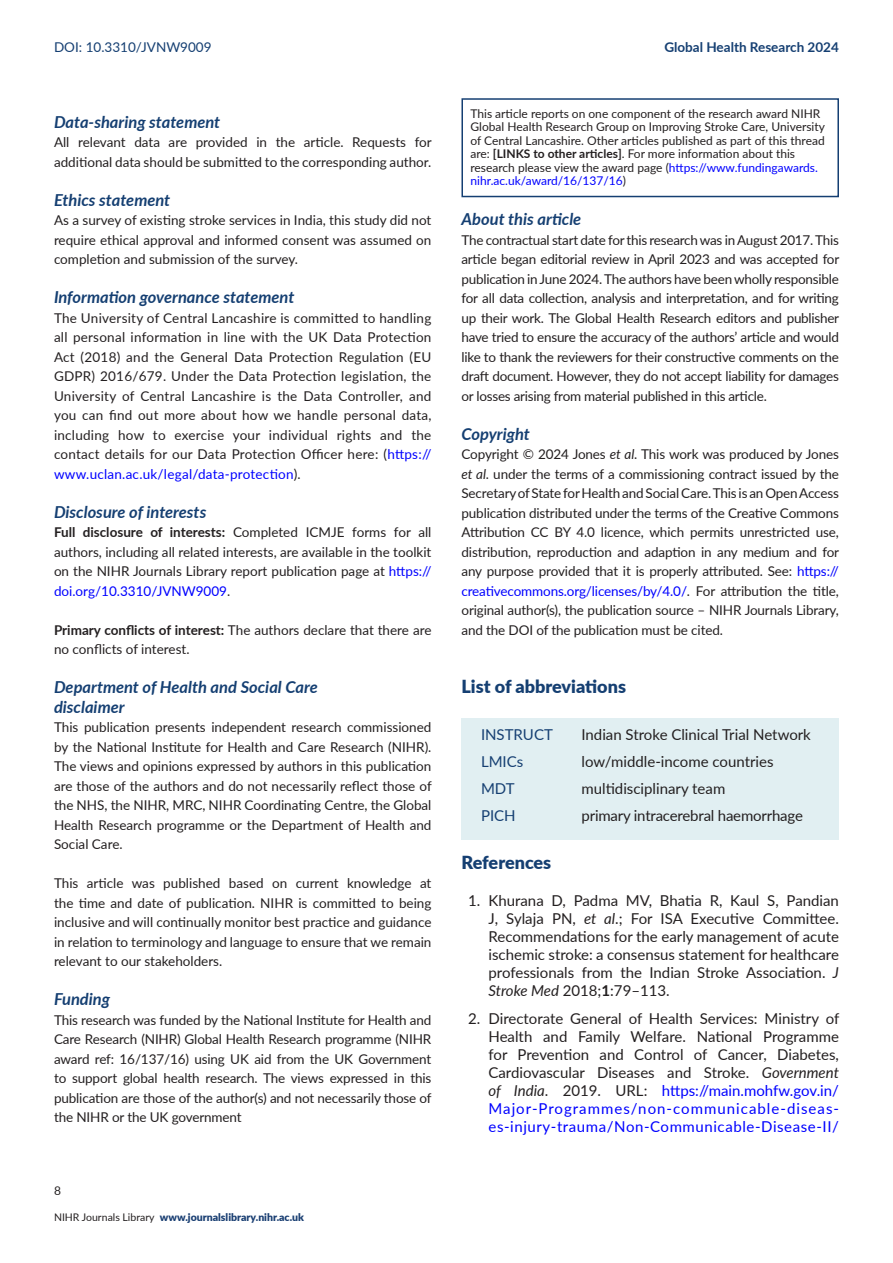
<style>
.page{position:relative;width:893px;height:1263px;background:#fff}
.page>*{position:absolute;margin:0;border:0;box-sizing:border-box;transform-origin:0 0}
.t1{font:900 18px "Lato";color:#153f72}
.t2{font:italic 700 16.5px/19.5px "Lato";color:#153f72}
.t3{font:15px/18px "Lato";color:#231f20;text-align:justify}
.t4{font:15px "Lato";color:#153f72}
.t5{font:13.5px/19.5px "Lato";color:#231f20;text-align:justify}
.t6{font:700 13.5px "Lato";color:#153f72}
.t7{font:13.5px "Lato";color:#153f72}
.t8{font:12px/13.5px "Lato";color:#231f20}
.t9{font:900 10.5px "Lato";color:#193e72}
.s1{color:#00f}
.s2{font-weight:700}
.s3{font-weight:400;color:#231f20}
.s4{font-style:italic}
</style>
<div class="page">
<div style="left:461px;top:98px;width:378px;height:99px;border:2px solid #153f72"></div>
<div style="left:461px;top:718px;width:378px;height:33px;background:#e1eff2"></div>
<div style="left:461px;top:745px;width:378px;height:33px;background:#e1eff2"></div>
<div style="left:461px;top:772px;width:378px;height:33px;background:#e1eff2"></div>
<div style="left:461px;top:799px;width:378px;height:41px;background:#e1eff2"></div>
<p class="t7" style="left:54px;top:37px;width:159px">DOI: 10.3310/JVNW9009</p>
<p class="t6" style="left:664px;top:37px;width:176px">Global Health Research 2024</p>
<p class="t2" style="left:54px;top:111px;width:168px">Data-sharing statement</p>
<p class="t5" style="left:54px;top:132px;width:379px">All relevant data are provided in the article. Requests for additional data should be submitted to the corresponding author.</p>
<p class="t2" style="left:54px;top:189px;width:118px">Ethics statement</p>
<p class="t5" style="left:54px;top:210px;width:379px">As a survey of existing stroke services in India, this study did not require ethical approval and informed consent was assumed on completion and submission of the survey.</p>
<p class="t2" style="left:54px;top:287px;width:242px">Information governance statement</p>
<p class="t5" style="left:54px;top:307px;width:379px">The University of Central Lancashire is committed to handling all personal information in line with the UK Data Protection Act (2018) and the General Data Protection Regulation (EU GDPR) 2016/679. Under the Data Protection legislation, the University of Central Lancashire is the Data Controller, and you can find out more about how we handle personal data, including how to exercise your individual rights and the contact details for our Data Protection Officer here: (<span class="s1">https:// www.uclan.ac.uk/legal/data-protection</span>).</p>
<p class="t2" style="left:54px;top:501px;width:154px">Disclosure of interests</p>
<p class="t5" style="left:54px;top:522px;width:379px"><span class="s2">Full disclosure of interests:</span> Completed ICMJE forms for all authors, including all related interests, are available in the toolkit on the NIHR Journals Library report publication page at <span class="s1">https:// doi.org/10.3310/JVNW9009</span>.</p>
<p class="t5" style="left:54px;top:619px;width:379px"><span class="s2">Primary conflicts of interest:</span> The authors declare that there are no conflicts of interest.</p>
<p class="t2" style="left:54px;top:677px;width:265px">Department of Health and Social Care disclaimer</p>
<p class="t5" style="left:54px;top:717px;width:379px">This publication presents independent research commissioned by the National Institute for Health and Care Research (NIHR).<br>The views and opinions expressed by authors in this publication are those of the authors and do not necessarily reflect those of the NHS, the NIHR, MRC, NIHR Coordinating Centre, the Global Health Research programme or the Department of Health and Social Care.</p>
<p class="t5" style="left:54px;top:873px;width:379px">This article was published based on current knowledge at the time and date of publication. NIHR is committed to being inclusive and will continually monitor best practice and guidance in relation to terminology and language to ensure that we remain relevant to our stakeholders.</p>
<p class="t2" style="left:54px;top:989px;width:58px">Funding</p>
<p class="t5" style="left:54px;top:1009px;width:379px">This research was funded by the National Institute for Health and Care Research (NIHR) Global Health Research programme (NIHR award ref: 16/137/16) using UK aid from the UK Government to support global health research. The views expressed in this publication are those of the author(s) and not necessarily those of the NIHR or the UK government</p>
<p class="t8" style="left:54px;top:1184px;width:8px">8</p>
<p class="t9" style="left:54px;top:1209px;width:252px"><span class="s3">NIHR Journals Library</span> www.journalslibrary.nihr.ac.uk</p>
<p class="t8" style="left:470px;top:106px;width:356px">This article reports on one component of the research award NIHR Global Health Research Group on Improving Stroke Care, University of Central Lancashire. Other articles published as part of this thread are: <span class="s2">[LINKS to other articles]</span>. For more information about this research please view the award page (<span class="s1">https://www.fundingawards. nihr.ac.uk/award/16/137/16</span>)</p>
<p class="t2" style="left:461px;top:209px;width:121px">About this article</p>
<p class="t5" style="left:461px;top:229px;width:379px">The contractual start date for this research was in August 2017. This article began editorial review in April 2023 and was accepted for publication in June 2024. The authors have been wholly responsible for all data collection, analysis and interpretation, and for writing up their work. The Global Health Research editors and publisher have tried to ensure the accuracy of the authors’ article and would like to thank the reviewers for their constructive comments on the draft document. However, they do not accept liability for damages or losses arising from material published in this article.</p>
<p class="t2" style="left:461px;top:423px;width:70px">Copyright</p>
<p class="t5" style="left:461px;top:444px;width:379px">Copyright © 2024 Jones <span class="s4">et al</span>. This work was produced by Jones <span class="s4">et al</span>. under the terms of a commissioning contract issued by the Secretary of State for Health and Social Care. This is an Open Access publication distributed under the terms of the Creative Commons Attribution CC BY 4.0 licence, which permits unrestricted use, distribution, reproduction and adaption in any medium and for any purpose provided that it is properly attributed. See: <span class="s1">https:// creativecommons.org/licenses/by/4.0/</span>. For attribution the title, original author(s), the publication source – NIHR Journals Library, and the DOI of the publication must be cited.</p>
<h1 class="t1" style="left:461px;top:673px;width:166px">List of abbreviations</h1>
<p class="t4" style="left:481px;top:723px;width:73px">INSTRUCT</p>
<p class="t3" style="left:581px;top:724px;width:231px">Indian Stroke Clinical Trial Network</p>
<p class="t4" style="left:481px;top:750px;width:44px">LMICs</p>
<p class="t3" style="left:581px;top:751px;width:194px">low/middle-income countries</p>
<p class="t4" style="left:481px;top:777px;width:35px">MDT</p>
<p class="t3" style="left:581px;top:778px;width:145px">multidisciplinary team</p>
<p class="t4" style="left:481px;top:804px;width:36px">PICH</p>
<p class="t3" style="left:581px;top:805px;width:223px">primary intracerebral haemorrhage</p>
<h1 class="t1" style="left:461px;top:848px;width:91px">References</h1>
<p class="t3" style="left:488px;top:891px;width:352px;text-indent:-20px">1. Khurana D, Padma MV, Bhatia R, Kaul S, Pandian J, Sylaja PN, <span class="s4">et al</span>.; For ISA Executive Committee.<br>Recommendations for the early management of acute ischemic stroke: a consensus statement for healthcare professionals from the Indian Stroke Association. <span class="s4">J Stroke Med</span> 2018;<span class="s2">1</span>:79–113.</p>
<p class="t3" style="left:488px;top:1009px;width:352px;text-indent:-20px">2. Directorate General of Health Services: Ministry of Health and Family Welfare. National Programme for Prevention and Control of Cancer, Diabetes, Cardiovascular Diseases and Stroke. <span class="s4">Government of India</span>. 2019. URL: <span class="s1">https://main.mohfw.gov.in/ Major-Programmes/non-communicable-diseas&shy;es-injury-trauma/Non-Communicable-Disease-II/</span></p>
</div>
